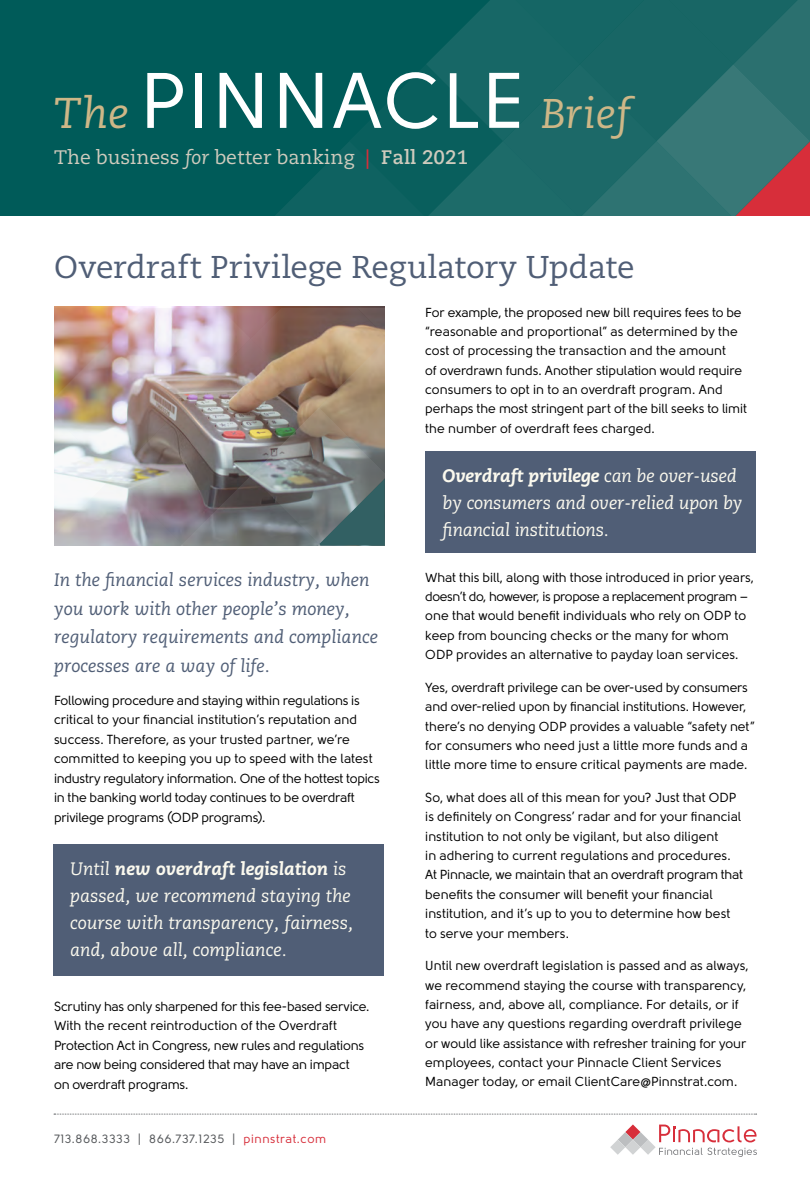
<style>
.page{position:relative;width:810px;height:1188px;background:#fff}
.page>*{position:absolute;margin:0;border:0;box-sizing:border-box;transform-origin:0 0}
.t1{font:78.15px "Solomon";letter-spacing:.03em;color:#fff}
.t2{font:31.5px "Caecilia LT Pro 55 Roman";letter-spacing:-.005em;color:#505e76}
.t3{font:19.5px "Caecilia LT Pro 55 Roman";color:#cfcbbd}
.t4{font:italic 18px/27px "Caecilia LT Pro 56";color:#fbf9ee}
.t5{font:italic 18px/28.5px "Caecilia LT Pro 56";color:#505e76}
.t6{font:italic 800 18px "Caecilia LT Pro 86";color:#fbf9ee}
.t7{font:13.2px/19.5px "Solomon";letter-spacing:-.01em;color:#000}
.t8{font:13.05px/19.4px "Solomon";letter-spacing:.005em;color:#000}
.t9{font:12px "Solomon";letter-spacing:.05em;color:#55585b}
.s1{font-family:"Caecilia LT Pro 56";font-style:italic;font-size:43.05px;color:#ceb787}
.s2{font-family:"Caecilia LT Pro 56";font-style:italic;font-size:41.4px;color:#ceb787}
.s3{font-family:"Caecilia LT Pro 56";font-style:italic}
.s4{font-family:"Caecilia LT Pro 75";font-weight:700;color:#d72e3a}
.s5{font-family:"Caecilia LT Pro 75";font-weight:700}
.s6{font-family:"Caecilia LT Pro 56";font-weight:400}
.s7{color:#d72e3a}
</style>
<div class="page">
<div style="left:0;top:0;width:810px;height:216px;background:#005b59"></div>
<svg style="left:275px;top:0;width:535px;height:216px"></svg>
<svg style="left:610px;top:1124px;width:147px;height:33px"></svg>
<svg style="left:54px;top:1114px;width:703px;height:1px"></svg>
<img style="left:54px;top:308px;width:331px;height:238px">
<div style="left:53px;top:845px;width:331px;height:131px;background:#505e76"></div>
<div style="left:425px;top:451px;width:331px;height:102px;background:#505e76"></div>
<h1 class="t1" style="left:54px;top:58px;width:578px"><span class="s1">The</span> PINNACLE <span class="s2">Brief</span></h1>
<h3 class="t3" style="left:54px;top:144px;width:416px">The business <span class="s3">for</span> better banking <span class="s4">|</span> <span class="s5">Fall 2021</span></h3>
<h2 class="t2" style="left:54px;top:246px;width:582px">Overdraft Privilege Regulatory Update</h2>
<p class="t8" style="left:425px;top:302px;width:323px">For example, the proposed new bill requires fees to be “reasonable and proportional” as determined by the cost of processing the transaction and the amount<br>of overdrawn funds. Another stipulation would require consumers to opt in to an overdraft program. And perhaps the most stringent part of the bill seeks to limit the number of overdraft fees charged.</p>
<h3 class="t5" style="left:54px;top:566px;width:326px">In the financial services industry, when you work with other people’s money, regulatory requirements and compliance processes are a way of life.</h3>
<p class="t7" style="left:54px;top:691px;width:327px">Following procedure and staying within regulations is critical to your financial institution’s reputation and success. Therefore, as your trusted partner, we’re committed to keeping you up to speed with the latest industry regulatory information. One of the hottest topics in the banking world today continues to be overdraft privilege programs (ODP programs).</p>
<h3 class="t6" style="left:70px;top:856px;width:278px"><span class="s6">Until</span> new overdraft legislation <span class="s6">is</span></h3>
<h3 class="t4" style="left:70px;top:882px;width:284px">passed, we recommend staying the course with transparency, fairness, and, above all, compliance.</h3>
<p class="t7" style="left:54px;top:997px;width:317px">Scrutiny has only sharpened for this fee-based service.<br>With the recent reintroduction of the Overdraft Protection Act in Congress, new rules and regulations are now being considered that may have an impact<br>on overdraft programs.</p>
<p class="t9" style="left:54px;top:1132px;width:274px">713.868.3333 | 866.737.1235 | <span class="s7">pinnstrat.com</span></p>
<h3 class="t6" style="left:443px;top:463px;width:296px">Overdraft privilege <span class="s6">can be over-used</span></h3>
<h3 class="t4" style="left:443px;top:489px;width:302px">by consumers and over-relied upon by financial institutions.</h3>
<p class="t8" style="left:425px;top:567px;width:330px">What this bill, along with those introduced in prior years, doesn’t do, however, is propose a replacement program – one that would benefit individuals who rely on ODP to keep from bouncing checks or the many for whom ODP provides an alternative to payday loan services.</p>
<p class="t8" style="left:425px;top:678px;width:331px">Yes, overdraft privilege can be over-used by consumers and over-relied upon by financial institutions. However, there’s no denying ODP provides a valuable “safety net” for consumers who need just a little more funds and a little more time to ensure critical payments are made.</p>
<p class="t8" style="left:425px;top:788px;width:319px">So, what does all of this mean for you? Just that ODP is definitely on Congress’ radar and for your financial institution to not only be vigilant, but also diligent<br>in adhering to current regulations and procedures.<br>At Pinnacle, we maintain that an overdraft program that benefits the consumer will benefit your financial institution, and it’s up to you to determine how best to serve your members.</p>
<p class="t8" style="left:425px;top:956px;width:325px">Until new overdraft legislation is passed and as always, we recommend staying the course with transparency, fairness, and, above all, compliance. For details, or if you have any questions regarding overdraft privilege or would like assistance with refresher training for your employees, contact your Pinnacle Client Services Manager today, or email ClientCare@Pinnstrat.com.</p>
</div>
